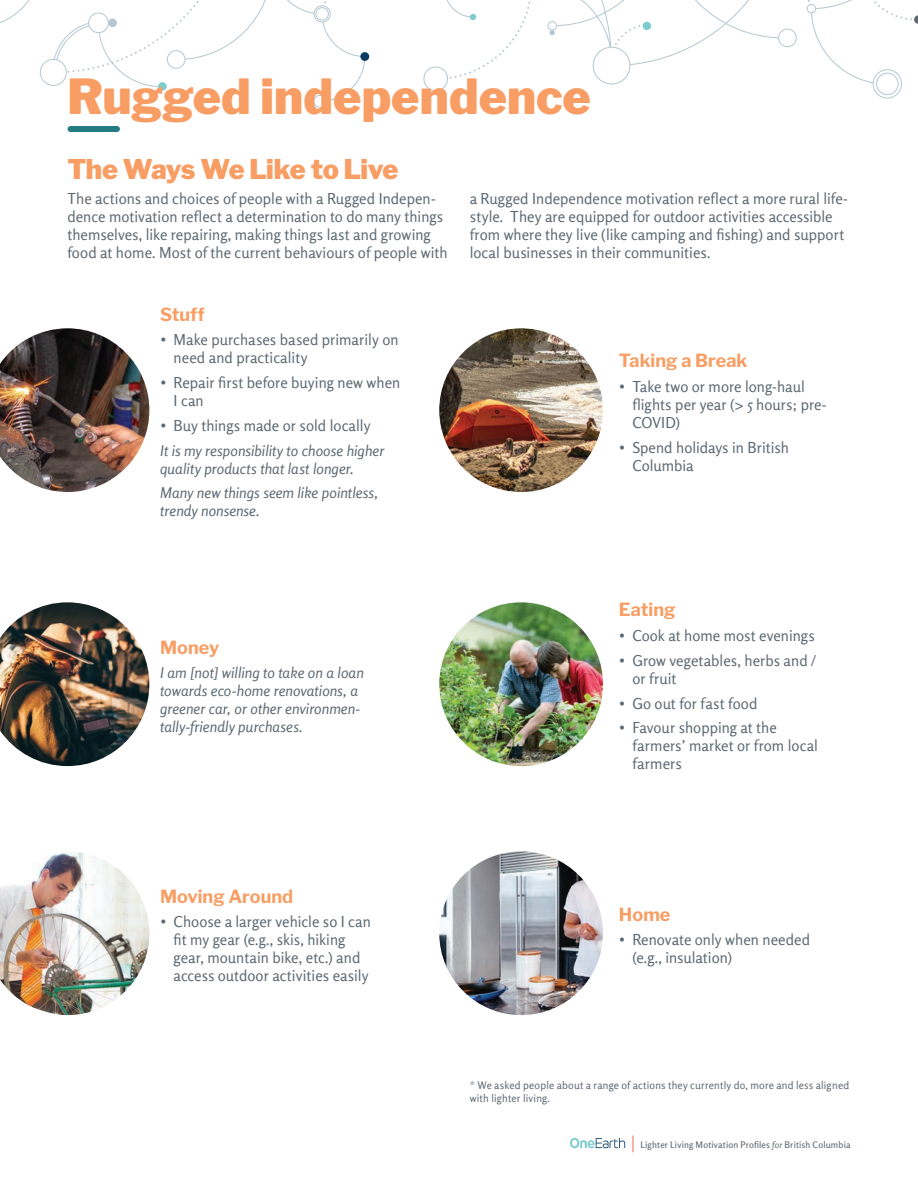
<style>
.page{position:relative;width:918px;height:1188px;background:#fff}
.page>*{position:absolute;margin:0;border:0;box-sizing:border-box;transform-origin:0 0}
.t1{font:900 48px "Libre Franklin";color:#f89d63}
.t2{font:900 27px "Libre Franklin";letter-spacing:-.02em;color:#f89d63}
.t3{font:700 18px "Libre Franklin";letter-spacing:.005em;color:#f89d63}
.t4{font:300 15px/18px "Rosario";color:#5d6a73}
.t5{font:italic 15px/18px "Rosario";letter-spacing:.005em;color:#5d6a73}
.t6{font:300 10.5px/12.6px "Rosario";letter-spacing:.015em;color:#5d6a73}
.t7{font:500 9px "Rosario";letter-spacing:.02em;color:#5d6a73}
.s1{font-weight:400;font-style:italic}
</style>
<div class="page">
<img style="left:0;top:328px;width:149px;height:164px">
<img style="left:0;top:602px;width:149px;height:164px">
<img style="left:439px;top:328px;width:164px;height:164px;border-radius:82px">
<img style="left:0;top:851px;width:149px;height:164px">
<img style="left:439px;top:602px;width:164px;height:164px;border-radius:82px">
<img style="left:439px;top:851px;width:164px;height:164px;border-radius:82px">
<div style="left:314px;top:95px;width:13px;height:13px;border:1px solid #b4c7d0;border-radius:50%"></div>
<svg style="left:0;top:0;width:918px;height:102px"></svg>
<svg style="left:570px;top:1138px;width:55px;height:10px"></svg>
<svg style="left:633px;top:1136px;width:1px;height:16px"></svg>
<div style="left:70px;top:126px;width:47px;height:6px;background:#247c82"></div>
<h1 class="t1" style="left:68px;top:59px;width:525px">Rugged independence</h1>
<h2 class="t2" style="left:68px;top:148px;width:332px">The Ways We Like to Live</h2>
<p class="t4" style="left:68px;top:188px;width:382px">The actions and choices of people with a Rugged Indepen&shy;dence motivation reflect a determination to do many things themselves, like repairing, making things last and growing food at home. Most of the current behaviours of people with</p>
<p class="t4" style="left:470px;top:188px;width:380px">a Rugged Independence motivation reflect a more rural life&shy;style. They are equipped for outdoor activities accessible from where they live (like camping and fishing) and support local businesses in their communities.</p>
<p class="t3" style="left:160px;top:300px;width:46px">Stuff</p>
<p class="t4" style="left:174px;top:330px;width:227px;text-indent:-14px">• Make purchases based primarily on need and practicality</p>
<p class="t4" style="left:174px;top:373px;width:228px;text-indent:-14px">• Repair first before buying new when<br>I can</p>
<p class="t4" style="left:160px;top:416px;width:212px">• Buy things made or sold locally</p>
<p class="t5" style="left:160px;top:440px;width:226px">It is my responsibility to choose higher quality products that last longer.</p>
<p class="t5" style="left:160px;top:483px;width:220px">Many new things seem like pointless, trendy nonsense.</p>
<p class="t3" style="left:160px;top:633px;width:61px">Money</p>
<p class="t5" style="left:160px;top:663px;width:205px">I am [not] willing to take on a loan towards eco-home renovations, a greener car, or other environmen&shy;tally-friendly purchases.</p>
<p class="t3" style="left:160px;top:882px;width:135px">Moving Around</p>
<p class="t4" style="left:174px;top:912px;width:199px;text-indent:-14px">• Choose a larger vehicle so I can fit my gear (e.g., skis, hiking gear, mountain bike, etc.) and access outdoor activities easily</p>
<p class="t3" style="left:619px;top:346px;width:130px">Taking a Break</p>
<p class="t4" style="left:632px;top:376px;width:196px;text-indent:-14px">• Take two or more long-haul flights per year (&gt; 5 hours; pre-<br>COVID)</p>
<p class="t4" style="left:632px;top:437px;width:158px;text-indent:-14px">• Spend holidays in British<br>Columbia</p>
<p class="t3" style="left:619px;top:596px;width:58px">Eating</p>
<p class="t4" style="left:619px;top:626px;width:197px">• Cook at home most evenings</p>
<p class="t4" style="left:632px;top:651px;width:185px;text-indent:-14px">• Grow vegetables, herbs and / or fruit</p>
<p class="t4" style="left:619px;top:693px;width:140px">• Go out for fast food</p>
<p class="t4" style="left:632px;top:718px;width:187px;text-indent:-14px">• Favour shopping at the farmers’ market or from local farmers</p>
<p class="t3" style="left:619px;top:900px;width:53px">Home</p>
<p class="t4" style="left:632px;top:930px;width:179px;text-indent:-14px">• Renovate only when needed (e.g., insulation)</p>
<p class="t6" style="left:470px;top:1078px;width:381px">* We asked people about a range of actions they currently do, more and less aligned with lighter living.</p>
<p class="t7" style="left:640px;top:1138px;width:212px">Lighter Living Motivation Profiles <span class="s1">for</span> British Columbia</p>
</div>
